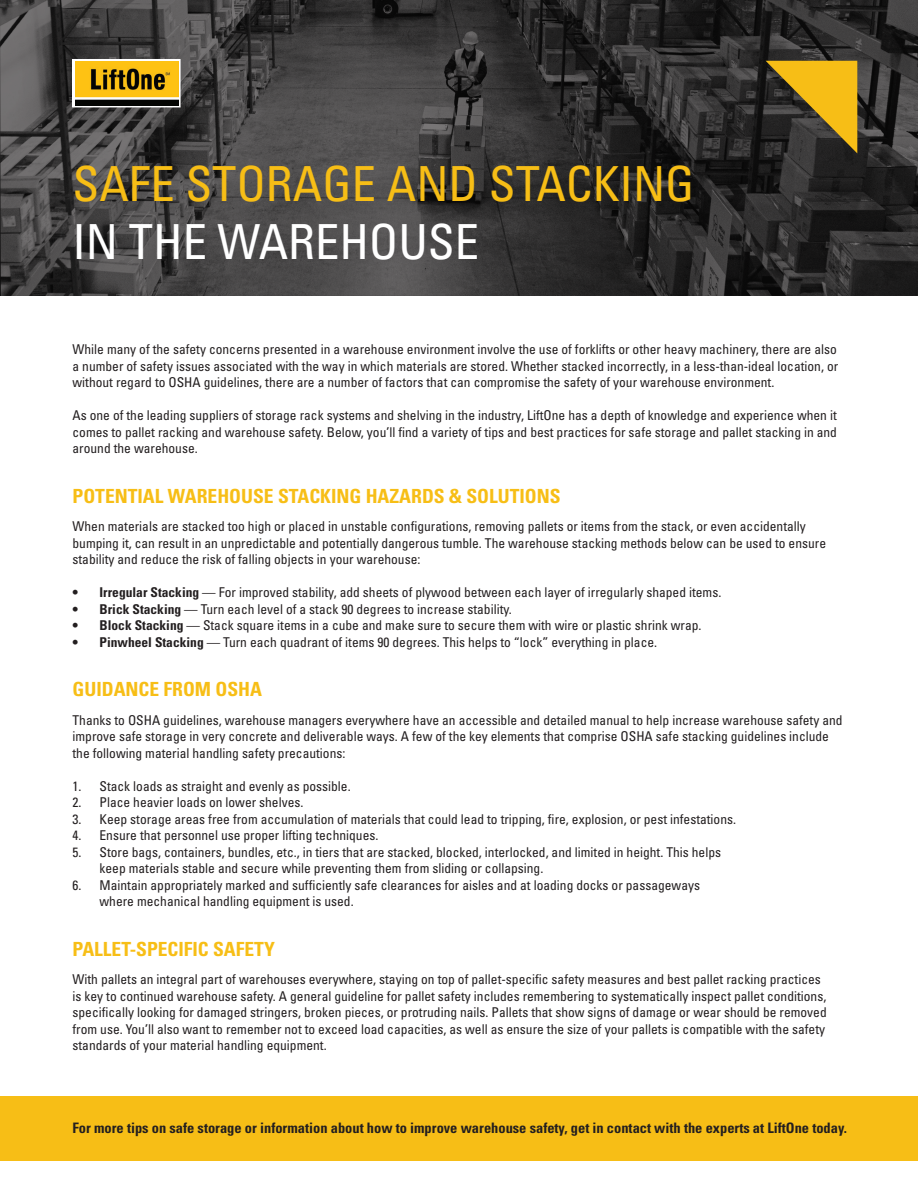
<style>
.page{position:relative;width:918px;height:1188px;background:#fff}
.page>*{position:absolute;margin:0;border:0;box-sizing:border-box;transform-origin:0 0}
.t1{font:condensed 48.3px/58.1px "Univers LT Std";color:#f7be16}
.t2{font:700 condensed 19.5px "Univers LT Std";color:#f7be16}
.t3{font:700 condensed 14.4px "Univers LT Std";color:#231f20}
.t4{font:condensed 13.5px/16.5px "Univers LT Std";color:#231f20}
.s1{color:#fff}
.s2{font-weight:700}
</style>
<div class="page">
<svg style="left:0;top:0;width:918px;height:296px;background:#3a3839"></svg>
<div style="left:0;top:1096px;width:918px;height:65px;background:#f7be16"></div>
<div style="left:73px;top:59px;width:107px;height:48px;background:#fec213"></div>
<div style="left:73px;top:59px;width:107px;height:48px;border:1px solid #fff"></div>
<img style="left:75px;top:68px;width:103px;height:37px">
<svg style="left:766px;top:61px;width:91px;height:92px;background:#947722"></svg>
<p class="t1" style="left:73px;top:154px;width:624px">SAFE STORAGE AND STACKING<br><span class="s1">IN THE WAREHOUSE</span></p>
<p class="t4" style="left:73px;top:341px;width:767px;text-align:justify">While many of the safety concerns presented in a warehouse environment involve the use of forklifts or other heavy machinery, there are also a number of safety issues associated with the way in which materials are stored. Whether stacked incorrectly, in a less-than-ideal location, or without regard to OSHA guidelines, there are a number of factors that can compromise the safety of your warehouse environment.</p>
<p class="t4" style="left:73px;top:407px;width:766px;text-align:justify">As one of the leading suppliers of storage rack systems and shelving in the industry, LiftOne has a depth of knowledge and experience when it comes to pallet racking and warehouse safety. Below, you’ll find a variety of tips and best practices for safe storage and pallet stacking in and around the warehouse.</p>
<p class="t2" style="left:73px;top:484px;width:490px">POTENTIAL WAREHOUSE STACKING HAZARDS &amp; SOLUTIONS</p>
<p class="t4" style="left:73px;top:518px;width:755px">When materials are stacked too high or placed in unstable configurations, removing pallets or items from the stack, or even accidentally bumping it, can result in an unpredictable and potentially dangerous tumble. The warehouse stacking methods below can be used to ensure stability and reduce the risk of falling objects in your warehouse:</p>
<p class="t4" style="left:73px;top:584px;width:650px"><span class="s2">• Irregular Stacking</span> — For improved stability, add sheets of plywood between each layer of irregularly shaped items.</p>
<p class="t4" style="left:73px;top:601px;width:441px"><span class="s2">• Brick Stacking</span> — Turn each level of a stack 90 degrees to increase stability.</p>
<p class="t4" style="left:73px;top:617px;width:631px"><span class="s2">• Block Stacking</span> — Stack square items in a cube and make sure to secure them with wire or plastic shrink wrap.</p>
<p class="t4" style="left:73px;top:634px;width:586px"><span class="s2">• Pinwheel Stacking</span> — Turn each quadrant of items 90 degrees. This helps to “lock” everything in place.</p>
<p class="t2" style="left:73px;top:677px;width:191px">GUIDANCE FROM OSHA</p>
<p class="t4" style="left:73px;top:712px;width:772px">Thanks to OSHA guidelines, warehouse managers everywhere have an accessible and detailed manual to help increase warehouse safety and improve safe storage in very concrete and deliverable ways. A few of the key elements that comprise OSHA safe stacking guidelines include the following material handling safety precautions:</p>
<p class="t4" style="left:73px;top:778px;width:280px">1. Stack loads as straight and evenly as possible.</p>
<p class="t4" style="left:73px;top:794px;width:232px">2. Place heavier loads on lower shelves.</p>
<p class="t4" style="left:73px;top:811px;width:665px">3. Keep storage areas free from accumulation of materials that could lead to tripping, fire, explosion, or pest infestations.</p>
<p class="t4" style="left:73px;top:827px;width:307px">4. Ensure that personnel use proper lifting techniques.</p>
<p class="t4" style="left:100px;top:844px;width:623px;text-indent:-27px">5. Store bags, containers, bundles, etc., in tiers that are stacked, blocked, interlocked, and limited in height. This helps keep materials stable and secure while preventing them from sliding or collapsing.</p>
<p class="t4" style="left:100px;top:877px;width:602px;text-indent:-27px">6. Maintain appropriately marked and sufficiently safe clearances for aisles and at loading docks or passageways where mechanical handling equipment is used.</p>
<p class="t2" style="left:73px;top:937px;width:204px">PALLET-SPECIFIC SAFETY</p>
<p class="t4" style="left:73px;top:971px;width:756px">With pallets an integral part of warehouses everywhere, staying on top of pallet-specific safety measures and best pallet racking practices is key to continued warehouse safety. A general guideline for pallet safety includes remembering to systematically inspect pallet conditions, specifically looking for damaged stringers, broken pieces, or protruding nails. Pallets that show signs of damage or wear should be removed from use. You’ll also want to remember not to exceed load capacities, as well as ensure the size of your pallets is compatible with the safety standards of your material handling equipment.</p>
<p class="t3" style="left:73px;top:1119px;width:776px">For more tips on safe storage or information about how to improve warehouse safety, get in contact with the experts at LiftOne today.</p>
</div>
